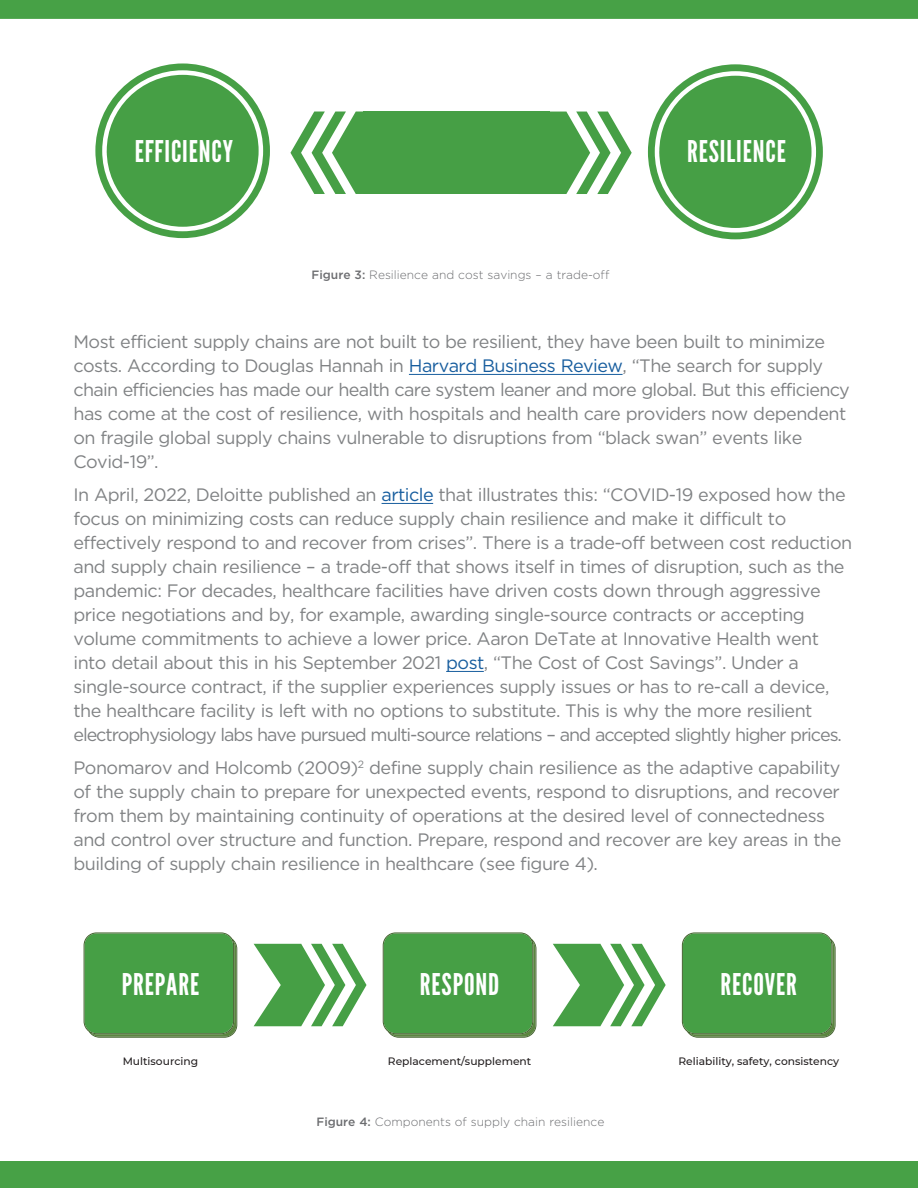
<style>
.page{position:relative;width:918px;height:1188px;background:#fff}
.page>*{position:absolute;margin:0;border:0;box-sizing:border-box;transform-origin:0 0}
.t1{font:29.85px "League Gothic";letter-spacing:.03em;color:#fff}
.Chart_Head{font:18px/24px "Gotham";letter-spacing:-.03em;color:#808284}
.Chart_Head-2{font:300 12px "Gotham";color:#6c6d70}
.t2{font:500 10.65px "Montserrat";color:#231f20}
.s1{font-weight:500}
.s2{color:#175d9e}
</style>
<div class="page">
<div style="left:0;top:0;width:918px;height:19px;background:#47a146"></div>
<div style="left:0;top:1161px;width:918px;height:27px;background:#47a146"></div>
<hr style="left:409px;top:374px;width:214px;height:1px;background:#175d9e">
<hr style="left:382px;top:503px;width:51px;height:1px;background:#175d9e">
<hr style="left:446px;top:671px;width:38px;height:1px;background:#175d9e">
<svg style="left:550px;top:112px;width:82px;height:82px"></svg>
<svg style="left:95px;top:63px;width:175px;height:175px"></svg>
<div style="left:107px;top:75px;width:152px;height:152px;background:#469f45;border-radius:50%"></div>
<svg style="left:648px;top:64px;width:175px;height:175px"></svg>
<div style="left:659px;top:76px;width:153px;height:152px;background:#469f45;border-radius:50%"></div>
<svg style="left:290px;top:112px;width:73px;height:82px"></svg>
<div style="left:363px;top:112px;width:187px;height:82px;background:#469f45"></div>
<svg style="left:83px;top:942px;width:599px;height:86px"></svg>
<svg style="left:254px;top:944px;width:113px;height:82px"></svg>
<svg style="left:84px;top:932px;width:153px;height:106px;background:#4b9e49"></svg>
<svg style="left:553px;top:944px;width:113px;height:82px"></svg>
<svg style="left:383px;top:932px;width:153px;height:106px;background:#4b9e49"></svg>
<svg style="left:682px;top:932px;width:154px;height:106px;background:#4c9e49"></svg>
<p class="t1" style="left:135px;top:133px;width:100px">EFFICIENCY</p>
<p class="t1" style="left:687px;top:133px;width:100px">RESILIENCE</p>
<p class="Chart_Head-2" style="left:312px;top:268px;width:299px"><span class="s1">Figure 3:</span> Resilience and cost savings – a trade-off</p>
<p class="Chart_Head" style="left:74px;top:329px;width:778px">Most efficient supply chains are not built to be resilient, they have been built to minimize costs. According to Douglas Hannah in <span class="s2">Harvard Business Review</span>, “The search for supply chain efficiencies has made our health care system leaner and more global. But this efficiency has come at the cost of resilience, with hospitals and health care providers now dependent on fragile global supply chains vulnerable to disruptions from “black swan” events like Covid-19”.</p>
<p class="Chart_Head" style="left:74px;top:482px;width:780px">In April, 2022, Deloitte published an <span class="s2">article</span> that illustrates this: “COVID-19 exposed how the focus on minimizing costs can reduce supply chain resilience and make it difficult to effectively respond to and recover from crises”. There is a trade-off between cost reduction and supply chain resilience – a trade-off that shows itself in times of disruption, such as the pandemic: For decades, healthcare facilities have driven costs down through aggressive price negotiations and by, for example, awarding single-source contracts or accepting volume commitments to achieve a lower price. Aaron DeTate at Innovative Health went into detail about this in his September 2021 <span class="s2">post</span>, “The Cost of Cost Savings”. Under a single-source contract, if the supplier experiences supply issues or has to re-call a device, the healthcare facility is left with no options to substitute. This is why the more resilient electrophysiology labs have pursued multi-source relations – and accepted slightly higher prices.</p>
<p class="Chart_Head" style="left:74px;top:755px;width:770px">Ponomarov and Holcomb (2009)<sup>2</sup> define supply chain resilience as the adaptive capability of the supply chain to prepare for unexpected events, respond to disruptions, and recover from them by maintaining continuity of operations at the desired level of connectedness and control over structure and function. Prepare, respond and recover are key areas in the building of supply chain resilience in healthcare (see figure 4).</p>
<p class="t1" style="left:122px;top:966px;width:79px">PREPARE</p>
<p class="t1" style="left:420px;top:966px;width:81px">RESPOND</p>
<p class="t1" style="left:720px;top:966px;width:78px">RECOVER</p>
<p class="t2" style="left:123px;top:1054px;width:77px">Multisourcing</p>
<p class="t2" style="left:388px;top:1054px;width:145px">Replacement/supplement</p>
<p class="t2" style="left:678px;top:1054px;width:162px">Reliability, safety, consistency</p>
<p class="Chart_Head-2" style="left:317px;top:1116px;width:289px"><span class="s1">Figure 4:</span> Components of supply chain resilience</p>
</div>
